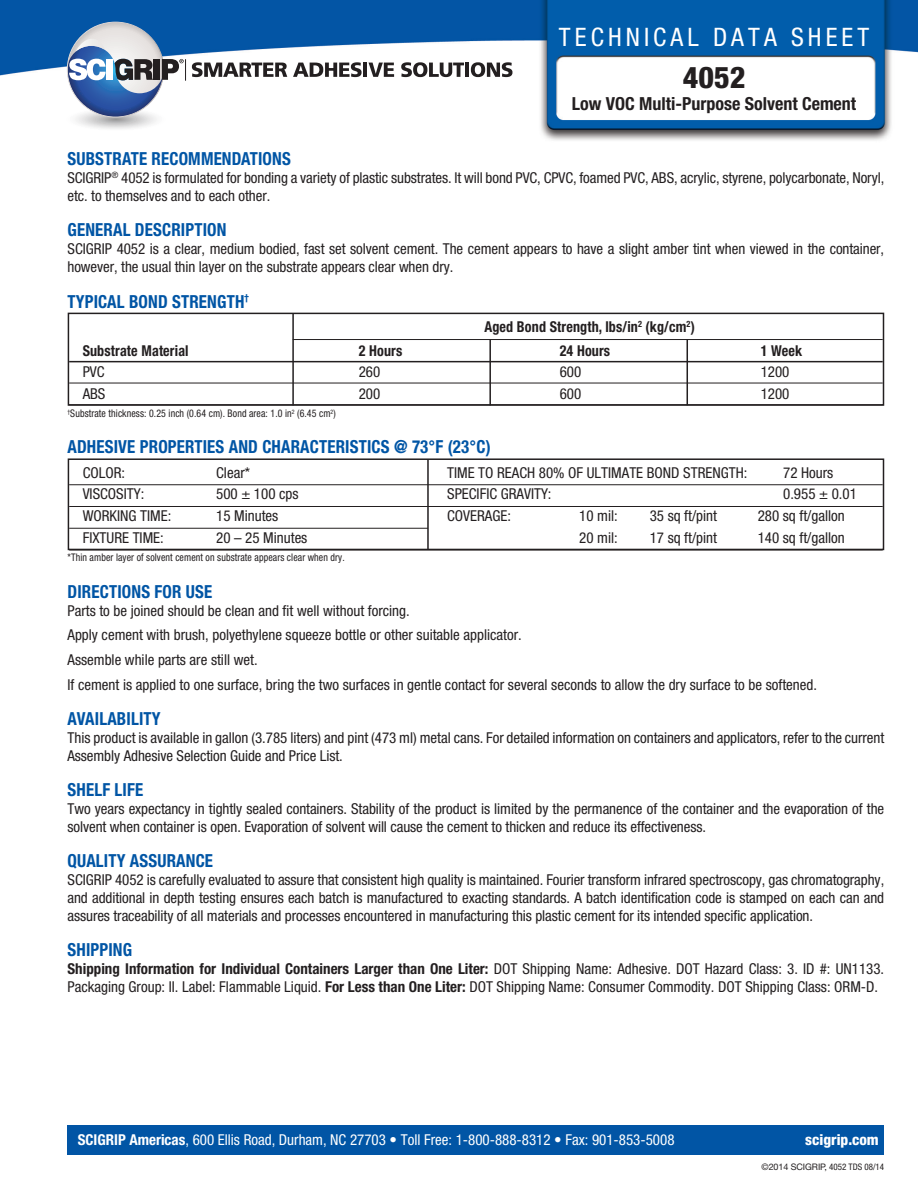
<style>
.page{position:relative;width:918px;height:1188px;background:#fff}
.page>*{position:absolute;margin:0;border:0;box-sizing:border-box;transform-origin:0 0}
.t1{font:800 condensed 30px "Helvetica Neue";color:#231f20}
.t2{font:condensed 25.5px "Helvetica Neue";letter-spacing:.16em;color:#fff}
.t3{font:700 condensed 18px "Helvetica Neue";letter-spacing:.01em;color:#0155a5;scale:.94 1}
.t4{font:700 condensed 18px "Helvetica Neue";color:#231f20}
.t5{font:condensed 15px/18px "Helvetica Neue";letter-spacing:-.005em;color:#231f20}
.t6{font:condensed 15px "Helvetica Neue";color:#fff}
.t7{font:700 condensed 15px "Helvetica Neue";letter-spacing:.01em;color:#231f20;scale:.94 1}
.t8{font:800 condensed 15px "Helvetica Neue";color:#fff}
.t9{font:condensed 10.5px "Helvetica Neue";letter-spacing:.01em;color:#231f20;scale:.94 1}
.t10{font:9px "Helvetica Neue LT";letter-spacing:-.01em;color:#231f20}
.s1{font-weight:700}
.s2{font-family:"Helvetica Neue";font-stretch:condensed}
</style>
<div class="page">
<div style="left:68px;top:1125px;width:816px;height:29px;background:#0155a5"></div>
<img style="left:0;top:0;width:918px;height:141px">
<svg style="left:64px;top:22px;width:122px;height:109px"></svg>
<svg style="left:192px;top:62px;width:95px;height:15px"></svg>
<svg style="left:293px;top:62px;width:69px;height:15px"></svg>
<hr style="left:363px;top:63px;width:4px;height:14px;background:#231f20">
<svg style="left:369px;top:63px;width:25px;height:14px"></svg>
<svg style="left:401px;top:62px;width:63px;height:15px"></svg>
<hr style="left:465px;top:63px;width:4px;height:14px;background:#231f20">
<svg style="left:471px;top:62px;width:41px;height:15px"></svg>
<hr style="left:293px;top:339px;width:590px;height:1px;background:#231f20">
<hr style="left:69px;top:361px;width:814px;height:1px;background:#231f20">
<hr style="left:69px;top:383px;width:814px;height:1px;background:#231f20">
<div style="left:68px;top:313px;width:816px;height:93px;border:2px solid #231f20"></div>
<hr style="left:292px;top:313px;width:2px;height:92px;background:#231f20">
<hr style="left:489px;top:339px;width:2px;height:66px;background:#231f20">
<hr style="left:687px;top:339px;width:1px;height:66px;background:#231f20">
<hr style="left:69px;top:484px;width:814px;height:1px;background:#231f20">
<hr style="left:69px;top:506px;width:814px;height:1px;background:#231f20">
<hr style="left:69px;top:528px;width:359px;height:1px;background:#231f20">
<hr style="left:69px;top:550px;width:814px;height:1px;background:#231f20">
<div style="left:68px;top:458px;width:816px;height:92px;border:2px solid #231f20"></div>
<hr style="left:427px;top:459px;width:2px;height:90px;background:#231f20">
<p class="t2" style="left:559px;top:22px;width:312px">TECHNICAL DATA SHEET</p>
<p class="t1" style="left:683px;top:59px;width:64px">4052</p>
<p class="t4" style="left:572px;top:93px;width:286px">Low VOC Multi-Purpose Solvent Cement</p>
<p class="t3" style="left:68px;top:148px;width:239px">SUBSTRATE RECOMMENDATIONS</p>
<p class="t5" style="left:68px;top:168px;width:818px">SCIGRIP<sup>®</sup> 4052 is formulated for bonding a variety of plastic substrates. It will bond PVC, CPVC, foamed PVC, ABS, acrylic, styrene, polycarbonate, Noryl, etc. to themselves and to each other.</p>
<p class="t3" style="left:68px;top:219px;width:171px">GENERAL DESCRIPTION</p>
<p class="t5" style="left:68px;top:240px;width:818px">SCIGRIP 4052 is a clear, medium bodied, fast set solvent cement. The cement appears to have a slight amber tint when viewed in the container, however, the usual thin layer on the substrate appears clear when dry.</p>
<p class="t3" style="left:68px;top:290px;width:195px">TYPICAL BOND STRENGTH<sup>†</sup></p>
<p class="t7" style="left:484px;top:318px;width:225px">Aged Bond Strength, lbs/in<sup>2</sup> (kg/cm<sup>2</sup>)</p>
<p class="t7" style="left:83px;top:341px;width:114px">Substrate Material</p>
<p class="t7" style="left:359px;top:341px;width:48px">2 Hours</p>
<p class="t7" style="left:560px;top:341px;width:55px">24 Hours</p>
<p class="t7" style="left:761px;top:341px;width:46px">1 Week</p>
<p class="t5" style="left:83px;top:363px;width:23px">PVC</p>
<p class="t5" style="left:359px;top:363px;width:23px">260</p>
<p class="t5" style="left:560px;top:363px;width:23px">600</p>
<p class="t5" style="left:761px;top:363px;width:30px">1200</p>
<p class="t5" style="left:83px;top:385px;width:24px">ABS</p>
<p class="t5" style="left:359px;top:385px;width:23px">200</p>
<p class="t5" style="left:560px;top:385px;width:23px">600</p>
<p class="t5" style="left:761px;top:385px;width:30px">1200</p>
<p class="t9" style="left:68px;top:407px;width:287px"><sup>†</sup>Substrate thickness: 0.25 inch (0.64 cm). Bond area: 1.0 in<sup>2</sup> (6.45 cm<sup>2</sup>)</p>
<p class="t3" style="left:68px;top:436px;width:452px">ADHESIVE PROPERTIES AND CHARACTERISTICS @ 73°F (23°C)</p>
<p class="t5" style="left:83px;top:463px;width:44px">COLOR:</p>
<p class="t5" style="left:216px;top:463px;width:35px">Clear*</p>
<p class="t5" style="left:447px;top:463px;width:302px">TIME TO REACH 80% OF ULTIMATE BOND STRENGTH:</p>
<p class="t5" style="left:783px;top:463px;width:52px">72 Hours</p>
<p class="t5" style="left:83px;top:485px;width:63px">VISCOSITY:</p>
<p class="t5" style="left:216px;top:485px;width:84px">500 ± 100 cps</p>
<p class="t5" style="left:447px;top:485px;width:106px">SPECIFIC GRAVITY:</p>
<p class="t5" style="left:783px;top:485px;width:75px">0.955 ± 0.01</p>
<p class="t5" style="left:83px;top:507px;width:90px">WORKING TIME:</p>
<p class="t5" style="left:216px;top:507px;width:64px">15 Minutes</p>
<p class="t5" style="left:447px;top:507px;width:65px">COVERAGE:</p>
<p class="t5" style="left:579px;top:507px;width:40px">10 mil:</p>
<p class="t5" style="left:650px;top:507px;width:69px">35 sq ft/pint</p>
<p class="t5" style="left:758px;top:507px;width:89px">280 sq ft/gallon</p>
<p class="t5" style="left:83px;top:528px;width:83px">FIXTURE TIME:</p>
<p class="t5" style="left:216px;top:528px;width:93px">20 – 25 Minutes</p>
<p class="t5" style="left:579px;top:528px;width:40px">20 mil:</p>
<p class="t5" style="left:650px;top:528px;width:69px">17 sq ft/pint</p>
<p class="t5" style="left:758px;top:528px;width:89px">140 sq ft/gallon</p>
<p class="t9" style="left:68px;top:552px;width:296px">*Thin amber layer of solvent cement on substrate appears clear when dry.</p>
<p class="t3" style="left:68px;top:580px;width:156px">DIRECTIONS FOR USE</p>
<p class="t5" style="left:68px;top:601px;width:344px">Parts to be joined should be clean and fit well without forcing.</p>
<p class="t5" style="left:68px;top:626px;width:456px">Apply cement with brush, polyethylene squeeze bottle or other suitable applicator.</p>
<p class="t5" style="left:68px;top:651px;width:192px">Assemble while parts are still wet.</p>
<p class="t5" style="left:68px;top:675px;width:751px">If cement is applied to one surface, bring the two surfaces in gentle contact for several seconds to allow the dry surface to be softened.</p>
<p class="t3" style="left:68px;top:708px;width:101px">AVAILABILITY</p>
<p class="t5" style="left:68px;top:729px;width:818px">This product is available in gallon (3.785 liters) and pint (473 ml) metal cans. For detailed information on containers and applicators, refer to the current<br>Assembly Adhesive Selection Guide and Price List.</p>
<p class="t3" style="left:68px;top:779px;width:82px">SHELF LIFE</p>
<p class="t5" style="left:68px;top:800px;width:818px">Two years expectancy in tightly sealed containers. Stability of the product is limited by the permanence of the container and the evaporation of the solvent when container is open. Evaporation of solvent will cause the cement to thicken and reduce its effectiveness.</p>
<p class="t3" style="left:68px;top:850px;width:156px">QUALITY ASSURANCE</p>
<p class="t5" style="left:68px;top:871px;width:818px;text-align:justify">SCIGRIP 4052 is carefully evaluated to assure that consistent high quality is maintained. Fourier transform infrared spectroscopy, gas chromatography, and additional in depth testing ensures each batch is manufactured to exacting standards. A batch identification code is stamped on each can and assures traceability of all materials and processes encountered in manufacturing this plastic cement for its intended specific application.</p>
<p class="t3" style="left:68px;top:939px;width:70px">SHIPPING</p>
<p class="t5" style="left:68px;top:960px;width:818px"><span class="s1">Shipping Information for Individual Containers Larger than One Liter:</span> DOT Shipping Name: Adhesive. DOT Hazard Class: 3. ID #: UN1133.<br>Packaging Group: II. Label: Flammable Liquid. <span class="s1">For Less than One Liter:</span> DOT Shipping Name: Consumer Commodity. DOT Shipping Class: ORM-D.</p>
<p class="t6" style="left:78px;top:1131px;width:598px"><span class="s1">SCIGRIP Americas</span>, 600 Ellis Road, Durham, NC 27703 • Toll Free: 1-800-888-8312 • Fax: 901-853-5008</p>
<p class="t8" style="left:805px;top:1130px;width:75px">scigrip.com</p>
<p class="t10" style="left:762px;top:1162px;width:124px">©2014 SCIGRIP, <span class="s2">4052 TDS 08/14</span></p>
</div>
